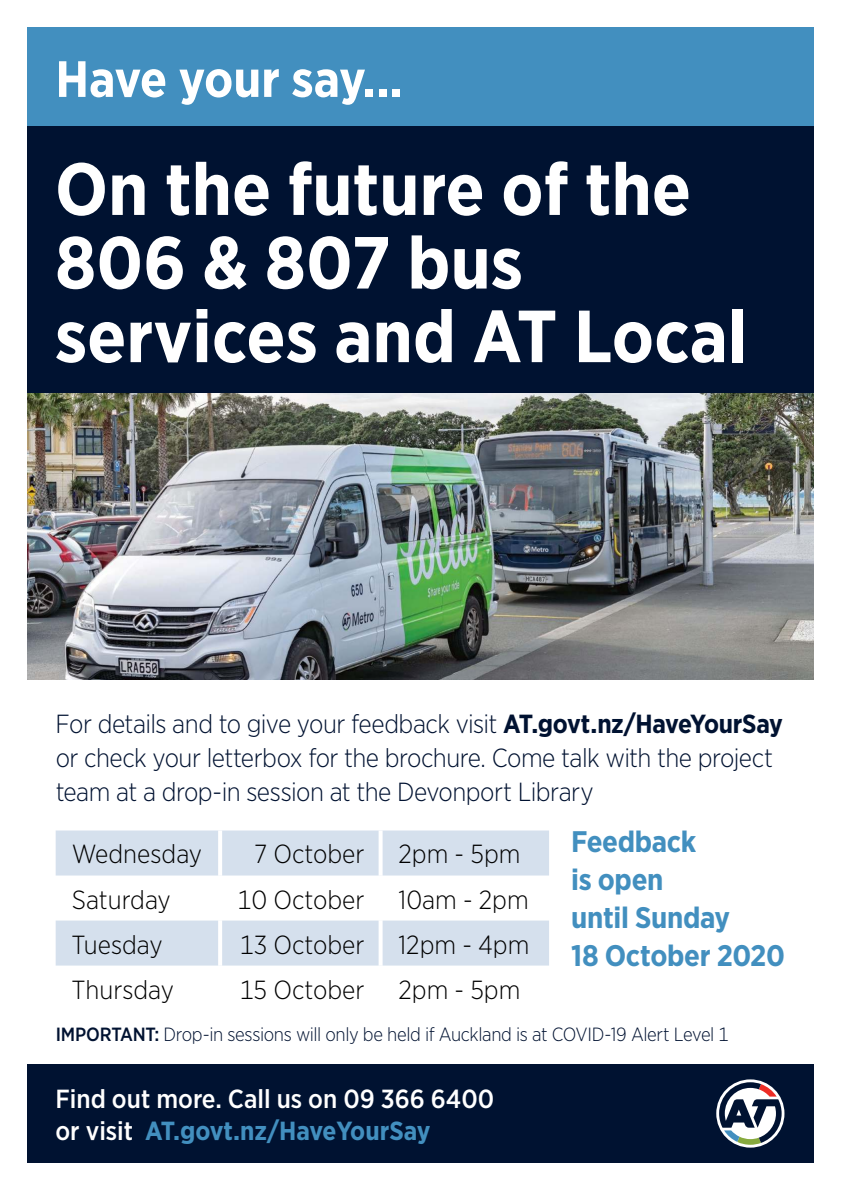
<style>
.page{position:relative;width:842px;height:1191px;background:#fff}
.page>*{position:absolute;margin:0;border:0;box-sizing:border-box;transform-origin:0 0}
.t1{font:700 73.6px/73.6px "Gotham Narrow";color:#fff}
.t2{font:700 50.9px "Gotham Narrow";letter-spacing:-.01em;color:#fff}
.t3{font:700 29.7px/38.2px "Gotham Narrow";letter-spacing:-.01em;color:#428fbf}
.t4{font:300 26.2px/34px "Gotham Narrow";letter-spacing:-.02em;color:#001231}
.t5{font:300 26.2px "Gotham Narrow";color:#000}
.t6{font:500 26.2px/31.1px "Gotham Narrow";color:#fff}
.t7{font:300 19.1px "Gotham Narrow";letter-spacing:-.02em;color:#001231}
.s1{font-weight:700}
.s2{font-weight:500}
.s3{font-weight:700;color:#428fbf}
</style>
<div class="page">
<img style="left:27px;top:392px;width:787px;height:288px">
<div style="left:27px;top:27px;width:787px;height:99px;background:#428fbf"></div>
<div style="left:27px;top:126px;width:787px;height:266px;background:#001231"></div>
<div style="left:28px;top:1064px;width:786px;height:98px;background:#001231"></div>
<svg style="left:716px;top:1079px;width:68px;height:68px"></svg>
<svg style="left:719px;top:1082px;width:63px;height:62px"></svg>
<svg style="left:56px;top:830px;width:493px;height:135px;fill:#d5e0ed"></svg>
<hr style="left:218px;top:830px;width:4px;height:45px;background:#fff">
<svg style="left:379px;top:830px;width:4px;height:45px"></svg>
<hr style="left:218px;top:875px;width:4px;height:45px;background:#fff">
<hr style="left:379px;top:875px;width:4px;height:45px;background:#fff">
<hr style="left:218px;top:920px;width:4px;height:45px;background:#fff">
<svg style="left:379px;top:920px;width:4px;height:45px"></svg>
<h2 class="t2" style="left:55px;top:56px;width:349px">Have your say...</h2>
<h1 class="t1" style="left:55px;top:156px;width:694px">On the future of the<br>806 &amp; 807 bus services and AT Local</h1>
<p class="t4" style="left:56px;top:708px;width:729px">For details and to give your feedback visit <span class="s1">AT.govt.nz/HaveYourSay </span>or check your letterbox for the brochure. Come talk with the project team at a drop-in session at the Devonport Library</p>
<p class="t5" style="left:72px;top:842px;width:132px">Wednesday</p>
<p class="t5" style="left:254px;top:842px;width:112px">7 October</p>
<p class="t5" style="left:399px;top:842px;width:123px">2pm - 5pm</p>
<p class="t5" style="left:72px;top:887px;width:101px">Saturday</p>
<p class="t5" style="left:237px;top:887px;width:129px">10 October</p>
<p class="t5" style="left:399px;top:887px;width:132px">10am - 2pm</p>
<p class="t5" style="left:72px;top:932px;width:93px">Tuesday</p>
<p class="t5" style="left:240px;top:932px;width:126px">13 October</p>
<p class="t5" style="left:399px;top:932px;width:132px">12pm - 4pm</p>
<p class="t5" style="left:72px;top:977px;width:104px">Thursday</p>
<p class="t5" style="left:240px;top:977px;width:126px">15 October</p>
<p class="t5" style="left:399px;top:977px;width:123px">2pm - 5pm</p>
<p class="t3" style="left:571px;top:823px;width:215px">Feedback<br>is open<br>until Sunday<br>18 October 2020</p>
<p class="t7" style="left:56px;top:1025px;width:674px"><span class="s2">IMPORTANT:</span> Drop-in sessions will only be held if Auckland is at COVID-19 Alert Level 1</p>
<p class="t6" style="left:55px;top:1085px;width:440px">Find out more. Call us on 09 366 6400 or visit <span class="s3">AT.govt.nz/HaveYourSay</span></p>
</div>
